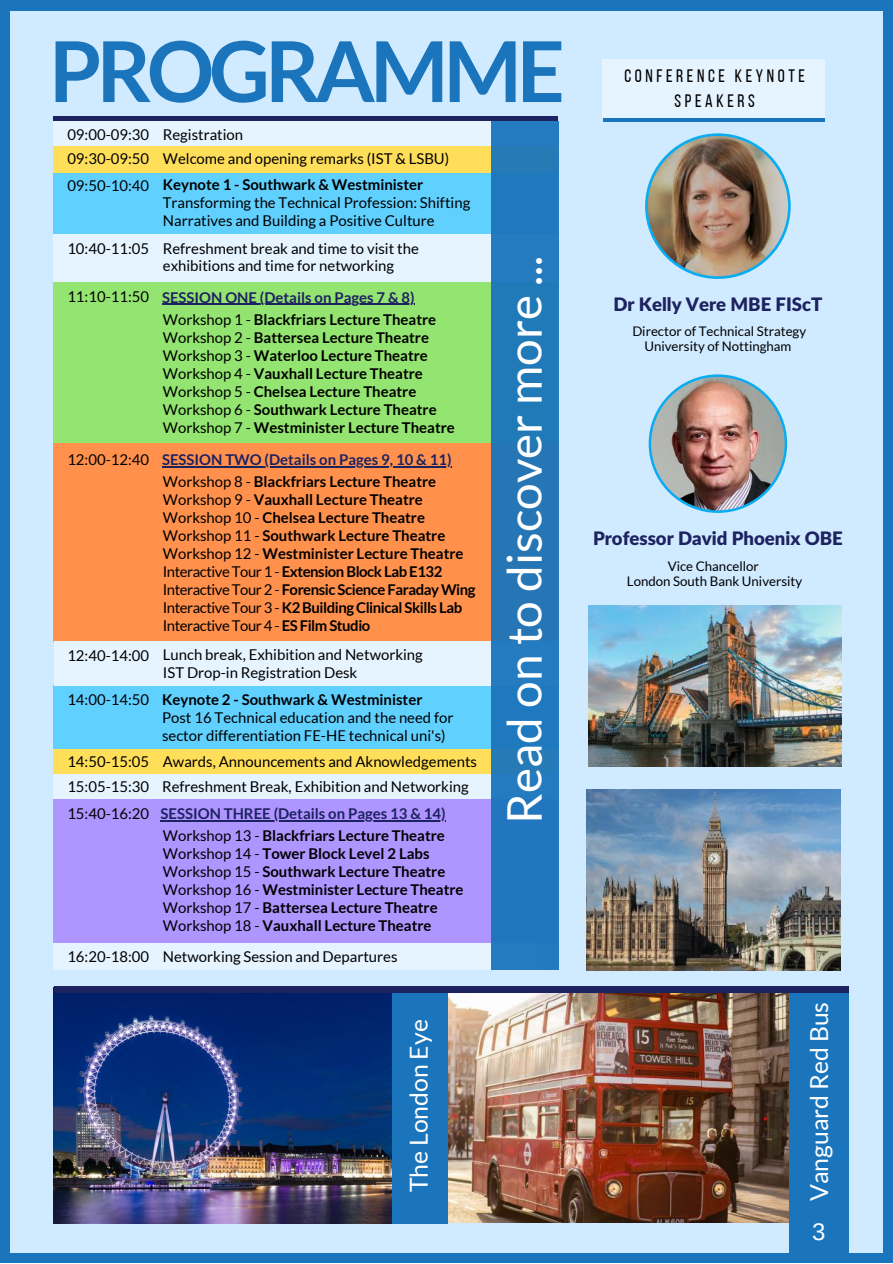
<style>
.page{position:relative;width:893px;height:1264px;background:#fff}
.page>*{position:absolute;margin:0;border:0;box-sizing:border-box;transform-origin:0 0}
.t1{font:700 83.85px "Lato";letter-spacing:-.055em;color:#1b75bc}
.t2{font:47.85px "Lato";color:#fff}
.t3{font:24.75px "Lato";color:#fff}
.t4{font:24px "Arimo";color:#fff}
.t5{font:900 18.6px "Lato Latin";color:#1d2260}
.t6{font:18px/25.2px "Bebas Neue";letter-spacing:.2em;color:#000;text-align:center}
.t7{font:700 14.85px/18px "Lato";color:#000}
.t8{font:14.85px/18px "Lato";color:#000}
.t9{font:700 14.85px "Lato";color:#1d2260}
.t10{font:13.2px/15.9px "Lato";color:#000;text-align:center}
.s1{font-weight:700}
.s2{font-weight:400}
</style>
<div class="page">
<div style="left:0;top:0;width:892px;height:1262px;background:#1b75bc"></div>
<div style="left:10px;top:11px;width:872px;height:1241px;background:#d0eaff"></div>
<div style="left:53px;top:116px;width:505px;height:6px;background:#1d2260"></div>
<img style="left:448px;top:992px;width:340px;height:230px">
<div style="left:602px;top:60px;width:222px;height:58px;background:#e5f4ff"></div>
<hr style="left:602px;top:119px;width:222px;height:2px;background:#1b75bc">
<div style="left:54px;top:686px;width:503px;height:65px;background:#60d0ff"></div>
<div style="left:54px;top:171px;width:503px;height:63px;background:#60d0ff"></div>
<div style="left:54px;top:121px;width:504px;height:38px;background:#e5f4ff"></div>
<div style="left:53px;top:146px;width:505px;height:26px;background:#ffde59"></div>
<div style="left:54px;top:234px;width:503px;height:50px;background:#e5f4ff"></div>
<div style="left:54px;top:282px;width:503px;height:164px;background:#93e470"></div>
<div style="left:54px;top:443px;width:504px;height:198px;background:#ff914d"></div>
<div style="left:54px;top:641px;width:504px;height:45px;background:#e5f4ff"></div>
<div style="left:54px;top:797px;width:504px;height:146px;background:#af95ff"></div>
<div style="left:53px;top:750px;width:505px;height:49px;background:#e5f4ff"></div>
<div style="left:53px;top:748px;width:501px;height:25px;background:#ffde59"></div>
<img style="left:54px;top:992px;width:338px;height:231px">
<div style="left:392px;top:989px;width:56px;height:234px;background:#1b75bc"></div>
<div style="left:788px;top:987px;width:60px;height:265px;background:#1b75bc"></div>
<img style="left:586px;top:789px;width:254px;height:181px">
<div style="left:54px;top:986px;width:794px;height:6px;background:#1d2260"></div>
<div style="left:54px;top:943px;width:487px;height:26px;background:#e5f4ff"></div>
<div style="left:491px;top:121px;width:67px;height:848px;background:#2279bf"></div>
<img style="left:588px;top:605px;width:253px;height:161px">
<img style="left:648px;top:374px;width:139px;height:139px">
<hr style="left:162px;top:466px;width:289px;height:1px;background:#1d2260">
<hr style="left:160px;top:820px;width:285px;height:1px;background:#1d2260">
<hr style="left:162px;top:304px;width:252px;height:1px;background:#1d2260">
<img style="left:645px;top:133px;width:145px;height:146px">
<h1 class="t1" style="left:49px;top:19px;width:517px">PROGRAMME</h1>
<p class="t8" style="left:67px;top:122px;width:83px;line-height:24.3px">09:00-09:30<br>09:30-09:50</p>
<p class="t8" style="left:163px;top:122px;width:288px;line-height:24.3px">Registration<br>Welcome and opening remarks (IST &amp; LSBU)</p>
<p class="t8" style="left:163px;top:175px;width:309px;text-indent:-95px">09:50-10:40 <span class="s1">Keynote 1 - Southwark &amp; Westminister<br></span>Transforming the Technical Profession: Shifting<br>Narratives and Building a Positive Culture</p>
<p class="t8" style="left:163px;top:239px;width:257px;text-indent:-95px">10:40-11:05 Refreshment break and time to visit the exhibitions and time for networking</p>
<p class="t8" style="left:67px;top:287px;width:83px">11:10-11:50</p>
<p class="t8" style="left:67px;top:450px;width:83px">12:00-12:40</p>
<p class="t9" style="left:162px;top:288px;width:254px">SESSION ONE (Details on Pages 7 &amp; 8)</p>
<p class="t7" style="left:163px;top:310px;width:293px"><span class="s2">Workshop 1 -</span> Blackfriars Lecture Theatre <span class="s2">Workshop 2 -</span> Battersea Lecture Theatre <span class="s2">Workshop 3 -</span> Waterloo Lecture Theatre <span class="s2">Workshop 4 -</span> Vauxhall Lecture Theatre <span class="s2">Workshop 5 -</span> Chelsea Lecture Theatre <span class="s2">Workshop 6 -</span> Southwark Lecture Theatre <span class="s2">Workshop 7 -</span> Westminister Lecture Theatre</p>
<p class="t9" style="left:162px;top:450px;width:291px">SESSION TWO (Details on Pages 9, 10 &amp; 11)</p>
<p class="t7" style="left:163px;top:472px;width:314px"><span class="s2">Workshop 8 -</span> Blackfriars Lecture Theatre <span class="s2">Workshop 9 -</span> Vauxhall Lecture Theatre <span class="s2">Workshop 10 -</span> Chelsea Lecture Theatre <span class="s2">Workshop 11 -</span> Southwark Lecture Theatre <span class="s2">Workshop 12 -</span> Westminister Lecture Theatre <span class="s2">Interactive Tour 1 -</span> Extension Block Lab E132<br><span class="s2">Interactive Tour 2 -</span> Forensic Science Faraday Wing <span class="s2">Interactive Tour 3 -</span> K2 Building Clinical Skills Lab <span class="s2">Interactive Tour 4 -</span> ES Film Studio</p>
<p class="t8" style="left:163px;top:645px;width:261px;text-indent:-95px">12:40-14:00 Lunch break, Exhibition and Networking<br>IST Drop-in Registration Desk</p>
<p class="t8" style="left:67px;top:690px;width:83px">14:00-14:50</p>
<p class="t7" style="left:162px;top:690px;width:262px">Keynote 2 - Southwark &amp; Westminister</p>
<p class="t8" style="left:162px;top:708px;width:293px">Post 16 Technical education and the need for sector differentiation FE-HE technical uni's)</p>
<p class="t8" style="left:67px;top:748px;width:411px;line-height:25.3px">14:50-15:05 Awards, Announcements and Aknowledgements<br>15:05-15:30 Refreshment Break, Exhibition and Networking</p>
<p class="t8" style="left:67px;top:804px;width:83px">15:40-16:20</p>
<p class="t9" style="left:160px;top:804px;width:286px">SESSION THREE (Details on Pages 13 &amp; 14)</p>
<p class="t7" style="left:163px;top:826px;width:302px"><span class="s2">Workshop 13 -</span> Blackfriars Lecture Theatre <span class="s2">Workshop 14 -</span> Tower Block Level 2 Labs <span class="s2">Workshop 15 -</span> Southwark Lecture Theatre <span class="s2">Workshop 16 -</span> Westminister Lecture Theatre <span class="s2">Workshop 17 -</span> Battersea Lecture Theatre <span class="s2">Workshop 18 -</span> Vauxhall Lecture Theatre</p>
<p class="t8" style="left:67px;top:947px;width:331px">16:20-18:00 Networking Session and Departures</p>
<h3 class="t3" style="left:403px;top:1192px;width:174px;rotate:-90deg">The London Eye</h3>
<h2 class="t2" style="left:494px;top:823px;width:570px;rotate:-90deg">Read on to discover more ...</h2>
<p class="t6" style="left:624px;top:65px;width:182px">CONFERENCE KEYNOTE<br>SPEAKERS</p>
<p class="t5" style="left:613px;top:296px;width:210px">Dr Kelly Vere MBE FIScT</p>
<p class="t10" style="left:632px;top:323px;width:175px;line-height:15.5px">Director of Technical Strategy<br>University of Nottingham</p>
<p class="t5" style="left:593px;top:530px;width:251px">Professor David Phoenix OBE</p>
<p class="t10" style="left:627px;top:557px;width:177px">Vice Chancellor<br>London South Bank University</p>
<h3 class="t3" style="left:803px;top:1200px;width:201px;rotate:-90deg">Vanguard Red Bus</h3>
<h3 class="t4" style="left:812px;top:1218px;width:15px">3</h3>
</div>
